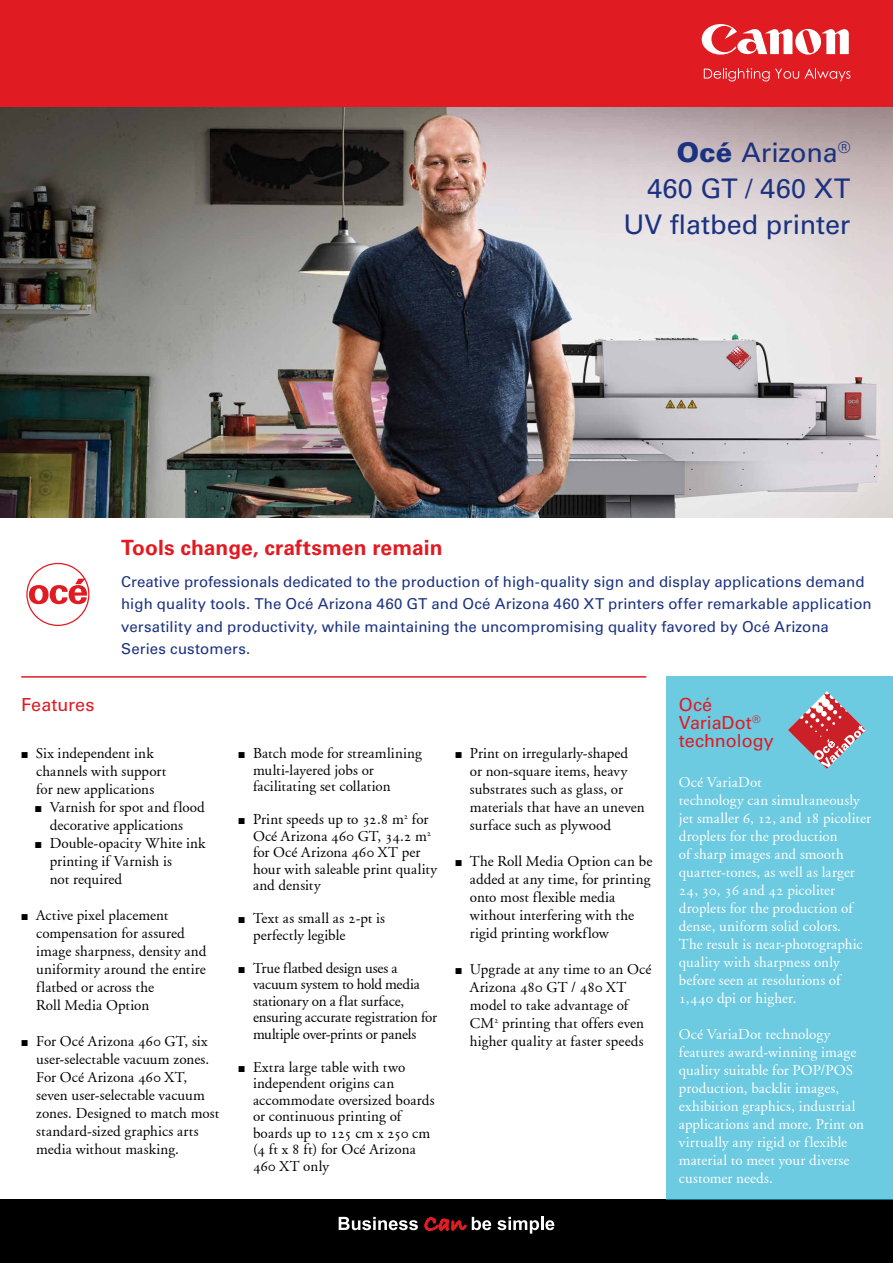
<style>
.page{position:relative;width:893px;height:1263px;background:#fff}
.page>*{position:absolute;margin:0;border:0;box-sizing:border-box;transform-origin:0 0}
.t1{font:27px/36px "Univers LT Std";color:#1b3281;text-align:right}
.t2{font:700 21px "Univers LT Std";letter-spacing:.005em;color:#e11b22}
.t3{font:18px/18px "Univers LT Std";color:#e11b22}
.t4{font:15px/18px "Oce Garamond";letter-spacing:.005em;color:#000}
.t5{font:15px/18px "Oce Garamond";letter-spacing:.01em;color:#fff}
.t6{font:15px/22.5px "Univers LT Std";letter-spacing:.005em;color:#1b3281}
.s1{font-weight:900}
</style>
<div class="page">
<img style="left:0;top:106px;width:893px;height:412px">
<div style="left:0;top:0;width:893px;height:106px;background:#e11b22"></div>
<svg style="left:702px;top:24px;width:147px;height:31px"></svg>
<svg style="left:704px;top:68px;width:146px;height:13px"></svg>
<div style="left:0;top:1199px;width:893px;height:64px;background:#000"></div>
<svg style="left:339px;top:1217px;width:79px;height:13px"></svg>
<svg style="left:424px;top:1216px;width:67px;height:15px"></svg>
<svg style="left:497px;top:1217px;width:57px;height:16px"></svg>
<div style="left:667px;top:676px;width:226px;height:523px;background:#6ccae1"></div>
<hr style="left:21px;top:676px;width:625px;height:2px;background:#e11b22">
<svg style="left:26px;top:563px;width:63px;height:63px"></svg>
<svg style="left:788px;top:691px;width:78px;height:78px"></svg>
<h1 class="t1" style="left:623px;top:135px;width:229px"><span class="s1">Océ</span> Arizona<sup>®<br></sup>460 GT / 460 XT<br>UV flatbed printer</h1>
<h2 class="t2" style="left:121px;top:535px;width:323px">Tools change, craftsmen remain</h2>
<p class="t6" style="left:121px;top:570px;width:752px">Creative professionals dedicated to the production of high-quality sign and display applications demand high quality tools. The Océ Arizona 460 GT and Océ Arizona 460 XT printers offer remarkable application versatility and productivity, while maintaining the uncompromising quality favored by Océ Arizona Series customers.</p>
<p class="t3" style="left:21px;top:696px;width:75px">Features</p>
<p class="t4" style="left:36px;top:744px;width:132px;text-indent:-15px">• Six independent ink channels with support for new applications</p>
<p class="t4" style="left:35px;top:798px;width:171px;text-align:center">• Varnish for spot and flood decorative applications</p>
<p class="t4" style="left:50px;top:834px;width:157px;text-indent:-15px">• Double-opacity White ink printing if Varnish is<br>not required</p>
<p class="t4" style="left:36px;top:906px;width:172px;text-indent:-15px">• Active pixel placement compensation for assured image sharpness, density and uniformity around the entire flatbed or across the<br>Roll Media Option</p>
<p class="t4" style="left:36px;top:1032px;width:185px;text-indent:-15px">• For Océ Arizona 460 GT, six user-selectable vacuum zones.<br>For Océ Arizona 460 XT, seven user-selectable vacuum zones. Designed to match most standard-sized graphics arts media without masking.</p>
<p class="t4" style="left:253px;top:745px;width:170px;line-height:16.5px;text-indent:-15px">• Batch mode for streamlining multi-layered jobs or facilitating set collation</p>
<p class="t4" style="left:253px;top:811px;width:186px;line-height:16.5px;text-indent:-15px">• Print speeds up to 32.8 m<sup>2</sup> for<br>Océ Arizona 460 GT, 34.2 m<sup>2 </sup>for Océ Arizona 460 XT per hour with saleable print quality and density</p>
<p class="t4" style="left:253px;top:910px;width:134px;line-height:16.5px;text-indent:-15px">• Text as small as 2-pt is perfectly legible</p>
<p class="t4" style="left:253px;top:959px;width:186px;line-height:16.5px;text-indent:-15px">• True flatbed design uses a vacuum system to hold media stationary on a flat surface, ensuring accurate registration for multiple over-prints or panels</p>
<p class="t4" style="left:253px;top:1058px;width:183px;line-height:16.5px;text-indent:-15px">• Extra large table with two independent origins can accommodate oversized boards or continuous printing of boards up to 125 cm x 250 cm (4 ft x 8 ft) for Océ Arizona<br>460 XT only</p>
<p class="t4" style="left:470px;top:744px;width:176px;text-indent:-15px">• Print on irregularly-shaped<br>or non-square items, heavy substrates such as glass, or materials that have an uneven surface such as plywood</p>
<p class="t4" style="left:470px;top:852px;width:184px;text-indent:-15px">• The Roll Media Option can be added at any time, for printing onto most flexible media without interfering with the rigid printing workflow</p>
<p class="t4" style="left:470px;top:960px;width:183px;text-indent:-15px">• Upgrade at any time to an Océ<br>Arizona 480 GT / 480 XT model to take advantage of<br>CM<sup>2</sup> printing that offers even higher quality at faster speeds</p>
<p class="t3" style="left:679px;top:696px;width:96px">Océ<br>VariaDot<sup>® </sup>technology</p>
<p class="t5" style="left:679px;top:773px;width:194px">Océ VariaDot<br>technology can simultaneously jet smaller 6, 12, and 18 picoliter droplets for the production<br>of sharp images and smooth quarter-tones, as well as larger<br>24, 30, 36 and 42 picoliter droplets for the production of dense, uniform solid colors.<br>The result is near-photographic quality with sharpness only before seen at resolutions of<br>1,440 dpi or higher.</p>
<p class="t5" style="left:679px;top:1025px;width:187px">Océ VariaDot technology features award-winning image quality suitable for POP/POS production, backlit images, exhibition graphics, industrial applications and more. Print on virtually any rigid or flexible material to meet your diverse customer needs.</p>
</div>
